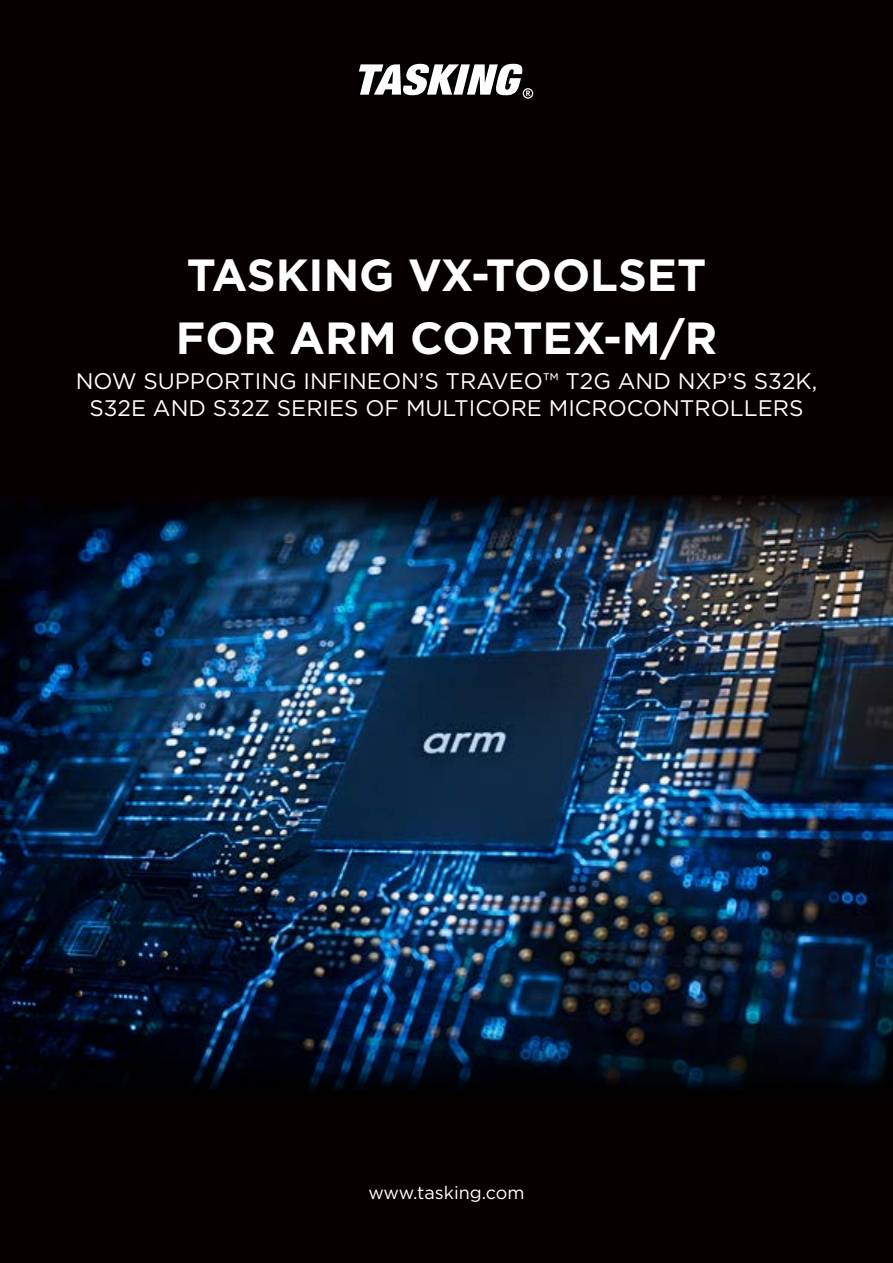
<style>
.page{position:relative;width:893px;height:1263px;background:#070000}
.page>*{position:absolute;margin:0;border:0;box-sizing:border-box;transform-origin:0 0}
.t1{font:700 45px/62.6px "Gotham";color:#fff}
.t2{font:22.5px/27px "Gotham";color:#fff;text-align:center}
.t3{font:18px "Gotham";color:#fff}
</style>
<div class="page">
<div style="left:354px;top:59px;width:184px;height:45px;background:#000"></div>
<svg style="left:359px;top:64px;width:174px;height:35px"></svg>
<div style="left:0;top:498px;width:893px;height:610px;background:#000"></div>
<img style="left:0;top:495px;width:893px;height:595px">
<h1 class="t1" style="left:176px;top:244px;width:543px">TASKING VX-TOOLSET<br>FOR ARM CORTEX-M/R</h1>
<p class="t2" style="left:76px;top:367px;width:743px">NOW SUPPORTING INFINEON’S TRAVEO™ T2G AND NXP’S S32K,<br>S32E AND S32Z SERIES OF MULTICORE MICROCONTROLLERS</p>
<p class="t3" style="left:368px;top:1181px;width:158px">www.tasking.com</p>
</div>
